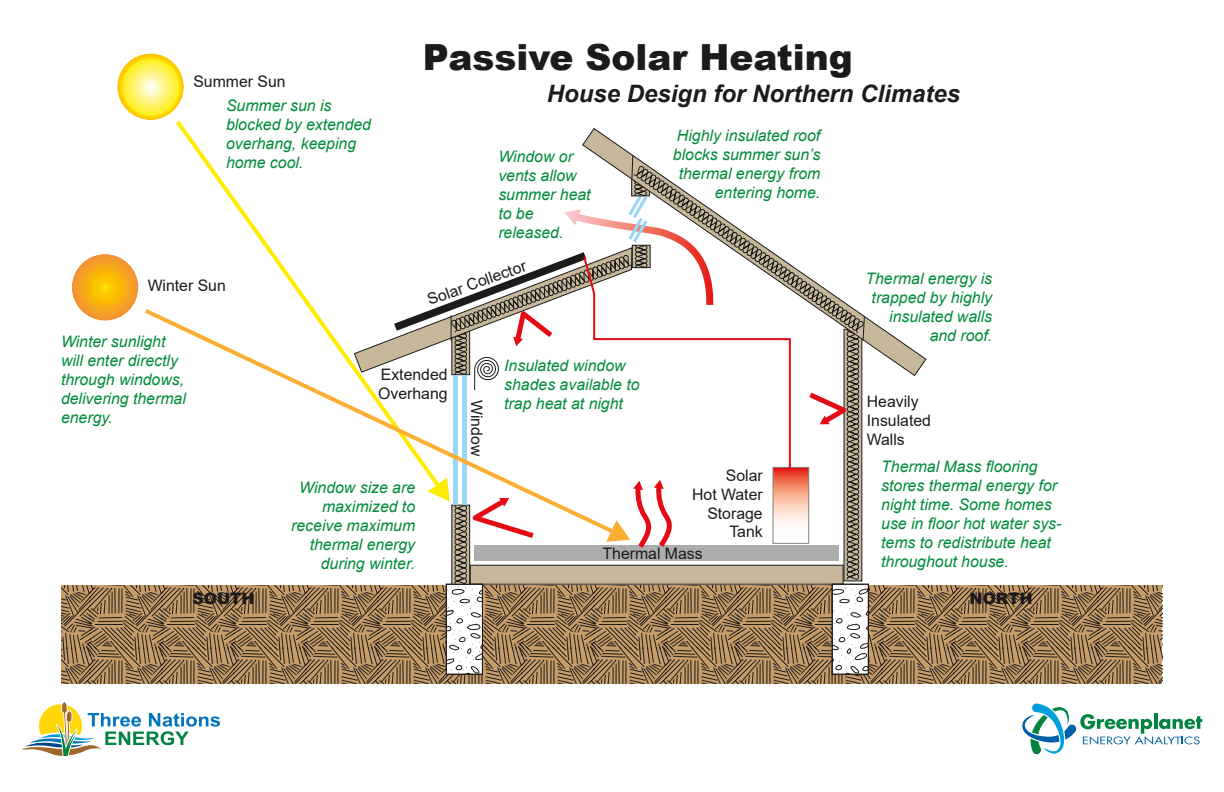
<style>
.page{position:relative;width:1224px;height:792px;background:#fff}
.page>*{position:absolute;margin:0;border:0;box-sizing:border-box;transform-origin:0 0}
.t1{font:900 36px "Arial";color:#1c1b1a}
.t2{font:italic 700 24px "Arial";color:#1c1b1a}
.t3{font:italic 15.8px/19px "Arial";color:#008c3b}
.t4{font:15.8px/19px "Arial";color:#1c1b1a}
.t5{font:900 15.8px "Arial";color:#1c1b1a}
</style>
<div class="page">
<svg style="left:1022px;top:704px;width:180px;height:51px"></svg>
<svg style="left:22px;top:702px;width:198px;height:54px"></svg>
<svg style="left:61px;top:586px;width:1101px;height:98px;background:#977852"></svg>
<div style="left:470px;top:565px;width:374px;height:20px;background:#5e5c59"></div>
<svg style="left:832px;top:584px;width:37px;height:91px"></svg>
<svg style="left:446px;top:584px;width:37px;height:91px"></svg>
<div style="left:451px;top:505px;width:19px;height:80px;background:#292725"></div>
<svg style="left:582px;top:128px;width:345px;height:248px"></svg>
<svg style="left:176px;top:120px;width:136px;height:186px"></svg>
<svg style="left:117px;top:53px;width:67px;height:67px;background:#fee94f"></svg>
<svg style="left:72px;top:254px;width:66px;height:67px;background:#f6aa1f"></svg>
<svg style="left:145px;top:306px;width:208px;height:105px"></svg>
<svg style="left:353px;top:154px;width:512px;height:430px"></svg>
<p class="t4" style="left:193px;top:73px;width:94px">Summer Sun</p>
<p class="t3" style="left:226px;top:97px;width:147px">Summer sun is blocked by extended overhang, keeping home cool.</p>
<h1 class="t1" style="left:423px;top:44px;width:431px">Passive Solar Heating</h1>
<h2 class="t2" style="left:547px;top:85px;width:415px">House Design for Northern Climates</h2>
<p class="t3" style="left:498px;top:148px;width:94px">Window or vents allow summer heat to be released.</p>
<p class="t3" style="left:673px;top:128px;width:149px;text-align:right">Highly insulated roof blocks summer sun’s thermal energy from entering home.</p>
<p class="t4" style="left:148px;top:278px;width:80px">Winter Sun</p>
<p class="t3" style="left:61px;top:334px;width:126px">Winter sunlight will enter directly through windows, delivering thermal energy.</p>
<p class="t4" style="left:425px;top:293px;width:105px;rotate:-20deg">Solar Collector</p>
<p class="t4" style="left:378px;top:366px;width:71px">Extended<br>Overhang</p>
<p class="t3" style="left:291px;top:480px;width:125px;text-align:right">Window size are maximized to receive maximum thermal energy during winter.</p>
<p class="t4" style="left:485px;top:400px;width:58px;rotate:90deg">Window</p>
<p class="t3" style="left:504px;top:357px;width:137px">Insulated window shades available to trap heat at night</p>
<p class="t4" style="left:692px;top:467px;width:72px;text-align:right">Solar<br>Hot Water<br>Storage<br>Tank</p>
<p class="t4" style="left:603px;top:545px;width:102px">Thermal Mass</p>
<p class="t3" style="left:866px;top:271px;width:128px;text-align:right">Thermal energy is trapped by highly insulated walls and roof.</p>
<p class="t4" style="left:867px;top:394px;width:66px">Heavily<br>Insulated<br>Walls</p>
<p class="t3" style="left:881px;top:458px;width:182px">Thermal Mass flooring stores thermal energy for night time. Some homes use in floor hot water sys&shy;tems to redistribute heat throughout house.</p>
<p class="t5" style="left:192px;top:592px;width:64px">SOUTH</p>
<p class="t5" style="left:970px;top:592px;width:65px">NORTH</p>
</div>
